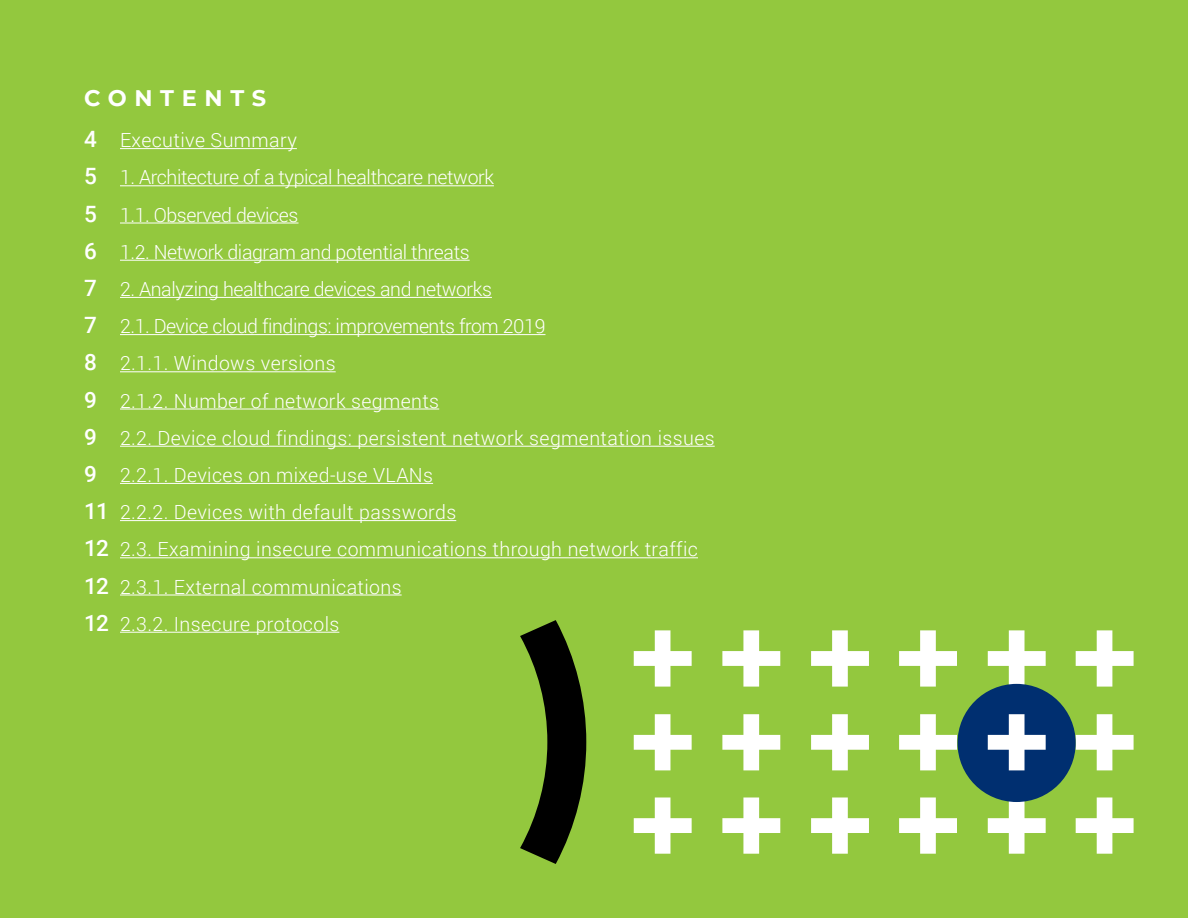
<style>
.page{position:relative;width:1188px;height:918px;background:#93c83e}
.page>*{position:absolute;margin:0;border:0;box-sizing:border-box;transform-origin:0 0}
.E-Book_H1{font:700 22.5px "Montserrat";letter-spacing:.34em;color:#fff}
.E-Book_body_copy{font:300 19.5px "Roboto";letter-spacing:.02em;color:#fff}
.E-Book_body_copy-2{font:300 19.5px "Roboto";letter-spacing:-.02em;color:#fff}
.s1{font-weight:500;font-size:22.5px}
</style>
<div class="page">
<hr style="left:120px;top:148px;width:177px;height:1px;background:#fff">
<hr style="left:120px;top:185px;width:374px;height:1px;background:#fff">
<hr style="left:120px;top:223px;width:179px;height:1px;background:#fff">
<hr style="left:120px;top:260px;width:350px;height:1px;background:#fff">
<hr style="left:120px;top:297px;width:372px;height:1px;background:#fff">
<hr style="left:120px;top:334px;width:425px;height:1px;background:#fff">
<hr style="left:120px;top:371px;width:216px;height:1px;background:#fff">
<hr style="left:120px;top:409px;width:319px;height:1px;background:#fff">
<hr style="left:120px;top:446px;width:595px;height:1px;background:#fff">
<hr style="left:120px;top:483px;width:313px;height:1px;background:#fff">
<hr style="left:120px;top:520px;width:336px;height:1px;background:#fff">
<hr style="left:120px;top:557px;width:578px;height:1px;background:#fff">
<hr style="left:120px;top:595px;width:282px;height:1px;background:#fff">
<hr style="left:120px;top:632px;width:219px;height:1px;background:#fff">
<svg style="left:520px;top:620px;width:66px;height:244px"></svg>
<svg style="left:634px;top:630px;width:58px;height:57px"></svg>
<svg style="left:634px;top:714px;width:58px;height:56px"></svg>
<svg style="left:634px;top:797px;width:58px;height:57px"></svg>
<svg style="left:722px;top:630px;width:58px;height:57px"></svg>
<svg style="left:722px;top:714px;width:58px;height:56px"></svg>
<svg style="left:722px;top:797px;width:58px;height:57px"></svg>
<svg style="left:811px;top:630px;width:58px;height:57px"></svg>
<svg style="left:811px;top:714px;width:58px;height:56px"></svg>
<svg style="left:811px;top:797px;width:58px;height:57px"></svg>
<svg style="left:899px;top:630px;width:58px;height:57px"></svg>
<svg style="left:899px;top:714px;width:58px;height:56px"></svg>
<svg style="left:899px;top:797px;width:58px;height:57px"></svg>
<svg style="left:988px;top:630px;width:58px;height:57px"></svg>
<svg style="left:988px;top:797px;width:58px;height:57px"></svg>
<svg style="left:1076px;top:630px;width:58px;height:57px"></svg>
<svg style="left:1076px;top:714px;width:58px;height:56px"></svg>
<svg style="left:1076px;top:797px;width:58px;height:57px"></svg>
<div style="left:958px;top:684px;width:118px;height:118px;background:#002f70;border-radius:50%"></div>
<svg style="left:988px;top:714px;width:58px;height:56px"></svg>
<p class="E-Book_H1" style="left:84px;top:82px;width:184px">CONTENTS</p>
<p class="E-Book_body_copy" style="left:84px;top:127px;width:214px"><span class="s1">4</span> Executive Summary</p>
<p class="E-Book_body_copy-2" style="left:84px;top:164px;width:411px"><span class="s1">5</span> 1. Architecture of a typical healthcare network</p>
<p class="E-Book_body_copy-2" style="left:84px;top:201px;width:216px"><span class="s1">5</span> 1.1. Observed devices</p>
<p class="E-Book_body_copy-2" style="left:84px;top:238px;width:387px"><span class="s1">6</span> 1.2. Network diagram and potential threats</p>
<p class="E-Book_body_copy-2" style="left:84px;top:276px;width:409px"><span class="s1">7</span> 2. Analyzing healthcare devices and networks</p>
<p class="E-Book_body_copy-2" style="left:84px;top:313px;width:463px"><span class="s1">7</span> 2.1. Device cloud findings: improvements from 2019</p>
<p class="E-Book_body_copy" style="left:84px;top:350px;width:253px"><span class="s1">8</span> 2.1.1. Windows versions</p>
<p class="E-Book_body_copy" style="left:84px;top:387px;width:357px"><span class="s1">9</span> 2.1.2. Number of network segments</p>
<p class="E-Book_body_copy" style="left:84px;top:424px;width:632px"><span class="s1">9</span> 2.2. Device cloud findings: persistent network segmentation issues</p>
<p class="E-Book_body_copy" style="left:84px;top:462px;width:351px"><span class="s1">9</span> 2.2.1. Devices on mixed-use VLANs</p>
<p class="E-Book_body_copy" style="left:84px;top:499px;width:374px"><span class="s1">11</span> 2.2.2. Devices with default passwords</p>
<p class="E-Book_body_copy" style="left:84px;top:536px;width:616px"><span class="s1">12</span> 2.3. Examining insecure communications through network traffic</p>
<p class="E-Book_body_copy" style="left:84px;top:573px;width:319px"><span class="s1">12</span> 2.3.1. External communications</p>
<p class="E-Book_body_copy" style="left:84px;top:610px;width:257px"><span class="s1">12</span> 2.3.2. Insecure protocols</p>
</div>
